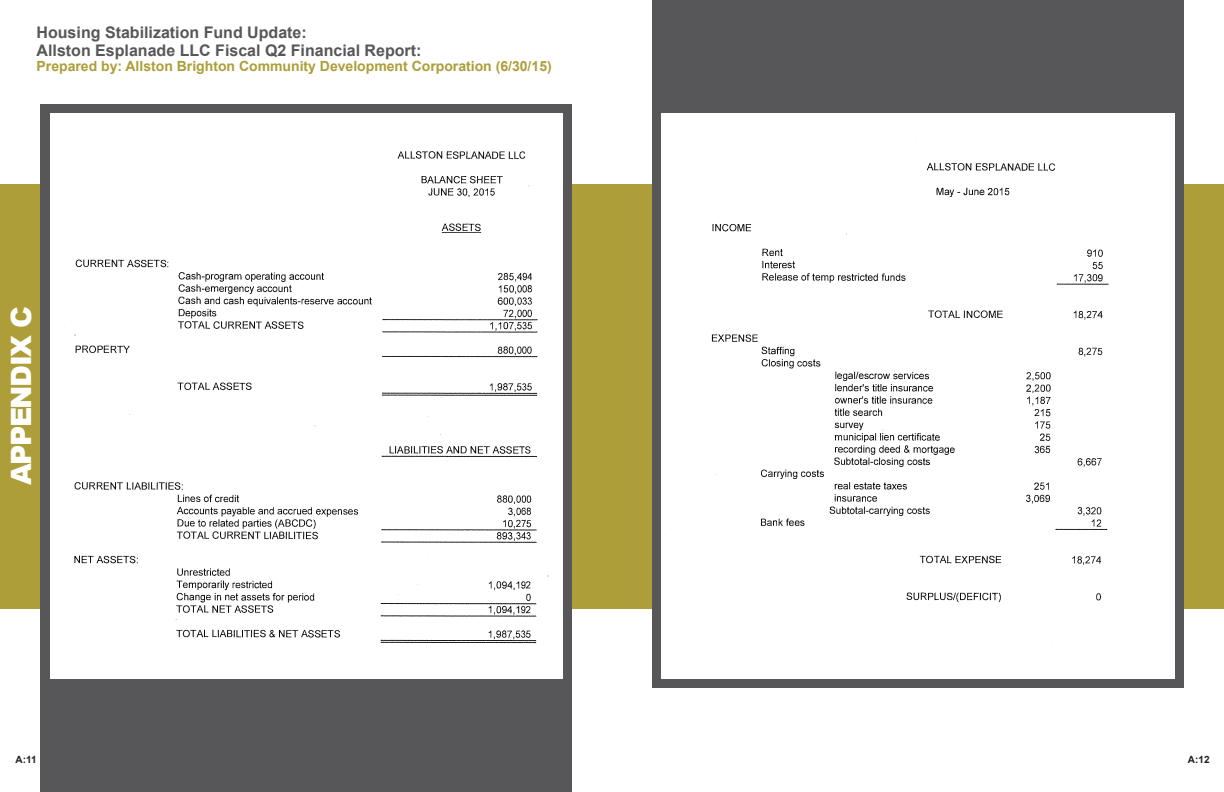
<style>
.page{position:relative;width:1224px;height:792px;background:#fff}
.page>*{position:absolute;margin:0;border:0;box-sizing:border-box;transform-origin:0 0}
.t1{font:900 28px "Arial";letter-spacing:-.05em;color:#fff}
.t2{font:700 16px/18px "Arial";color:#575659}
.t3{font:700 14px "Arial";color:#ad9e3a}
.t4{font:700 10px "Arial";color:#231f20}
</style>
<div class="page">
<div style="left:0;top:184px;width:1224px;height:425px;background:#ad9e3a"></div>
<div style="left:41px;top:104px;width:531px;height:688px;background:#575659"></div>
<div style="left:50px;top:114px;width:513px;height:564px;background:#fff"></div>
<div style="left:652px;top:0;width:532px;height:688px;background:#575659"></div>
<div style="left:662px;top:114px;width:512px;height:564px;background:#fff"></div>
<p class="t2" style="left:37px;top:24px;width:386px">Housing Stabilization Fund Update:<br>Allston Esplanade LLC Fiscal Q2 Financial Report:</p>
<p class="t3" style="left:37px;top:57px;width:517px">Prepared by: Allston Brighton Community Development Corporation (6/30/15)</p>
<p class="t1" style="left:1px;top:485px;width:180px;rotate:-90deg">APPENDIX C</p>
<p class="t4" style="left:16px;top:753px;width:23px">A:11</p>
<p class="t4" style="left:1188px;top:753px;width:23px">A:12</p>
</div>
